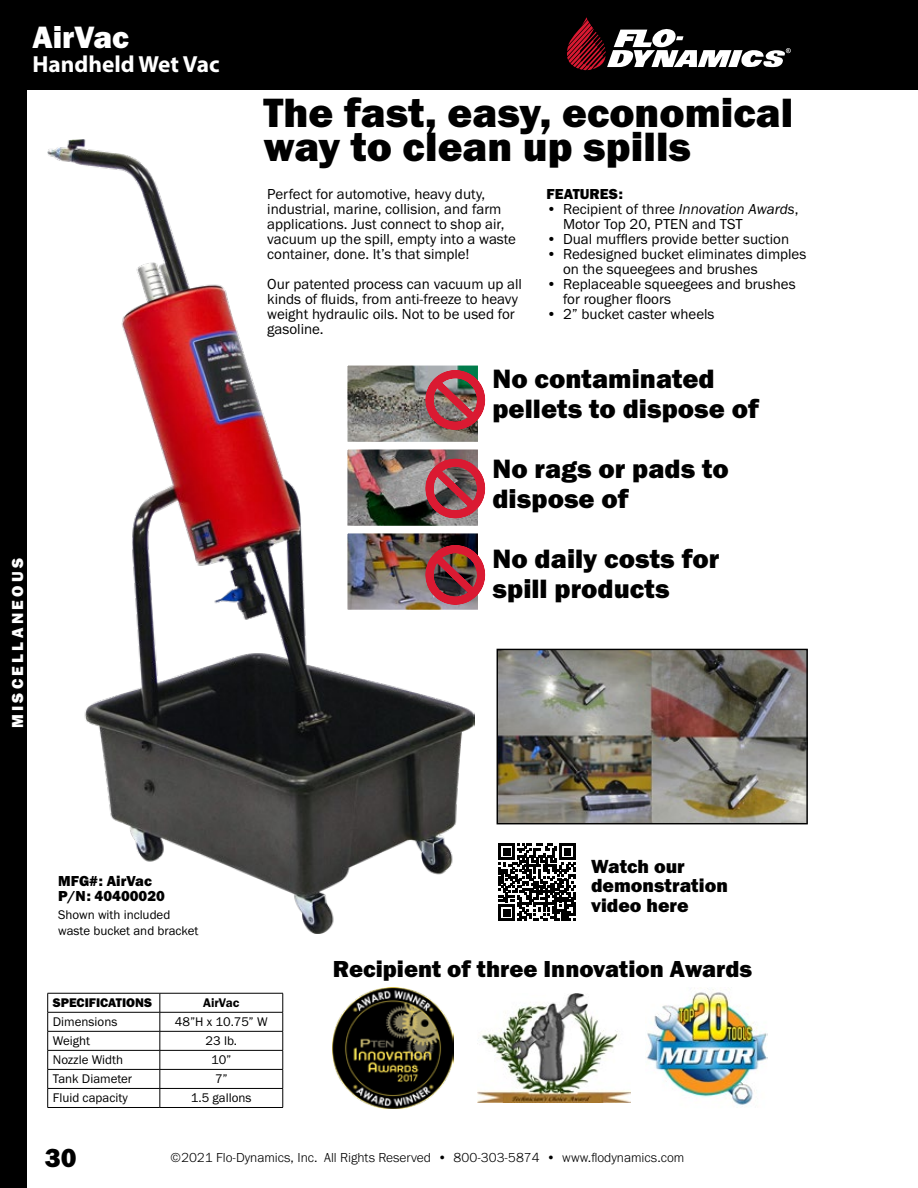
<style>
.page{position:relative;width:918px;height:1188px;background:#fff}
.page>*{position:absolute;margin:0;border:0;box-sizing:border-box;transform-origin:0 0}
.t1{font:42.45px/34.5px "Franklin Gothic URW Hea";color:#000}
.t2{font:31.95px "Franklin Gothic URW Hea";color:#fff}
.t3{font:27.45px/30px "Franklin Gothic URW Hea";color:#000}
.t4{font:27px "Franklin Gothic URW Hea";color:#000}
.t5{font:24px "Franklin Gothic URW Hea";color:#000}
.t6{font:700 23.4px "Myriad Pro";color:#fff}
.t7{font:19.65px/19.6px "Franklin Gothic URW Hea";color:#000}
.t8{font:16.5px "Franklin Gothic URW Hea";letter-spacing:.2em;color:#fff}
.t9{font:15px/15px "Franklin Gothic URW Boo";color:#000}
.t10{font:15px/15px "Franklin Gothic URW Hea";color:#000}
.t11{font:300 13.5px "Franklin Gothic URW";color:#000}
.t12{font:13.05px/15.6px "Franklin Gothic URW Boo";color:#000}
.t13{font:13.05px "Franklin Gothic URW Hea";color:#000}
.t14{font:13.05px "Franklin Gothic URW Dem";color:#000}
.t15{font:700 4.05px "Myriad Pro";color:#fff}
.s1{font-family:"Franklin Gothic URW Boo Ita"}
</style>
<div class="page">
<div style="left:0;top:0;width:918px;height:90px;background:#000"></div>
<svg style="left:567px;top:17px;width:224px;height:53px"></svg>
<img style="left:48px;top:139px;width:427px;height:795px">
<img style="left:333px;top:988px;width:121px;height:121px">
<img style="left:477px;top:994px;width:154px;height:109px">
<img style="left:646px;top:988px;width:121px;height:117px">
<hr style="left:48px;top:993px;width:112px;height:1px;background:#000">
<hr style="left:160px;top:993px;width:123px;height:1px;background:#000">
<hr style="left:48px;top:1012px;width:112px;height:1px;background:#000">
<hr style="left:160px;top:1012px;width:123px;height:1px;background:#000">
<hr style="left:48px;top:1031px;width:112px;height:1px;background:#000">
<hr style="left:160px;top:1031px;width:123px;height:1px;background:#000">
<hr style="left:48px;top:1050px;width:112px;height:1px;background:#000">
<hr style="left:160px;top:1050px;width:123px;height:1px;background:#000">
<hr style="left:48px;top:1069px;width:112px;height:1px;background:#000">
<hr style="left:160px;top:1069px;width:123px;height:1px;background:#000">
<hr style="left:48px;top:1088px;width:112px;height:1px;background:#000">
<svg style="left:47px;top:993px;width:1px;height:114px"></svg>
<hr style="left:160px;top:1088px;width:123px;height:1px;background:#000">
<svg style="left:160px;top:993px;width:1px;height:114px"></svg>
<svg style="left:283px;top:993px;width:1px;height:114px"></svg>
<hr style="left:48px;top:1107px;width:112px;height:1px;background:#000">
<hr style="left:160px;top:1107px;width:123px;height:1px;background:#000">
<svg style="left:499px;top:844px;width:77px;height:77px"></svg>
<img style="left:348px;top:367px;width:77px;height:74px">
<div style="left:343px;top:362px;width:139px;height:84px;border:4px solid #fff"></div>
<img style="left:348px;top:450px;width:77px;height:75px">
<div style="left:343px;top:445px;width:139px;height:85px;border:4px solid #fff"></div>
<img style="left:348px;top:534px;width:77px;height:75px">
<div style="left:343px;top:529px;width:139px;height:85px;border:4px solid #fff"></div>
<img style="left:425px;top:333px;width:61px;height:309px">
<img style="left:499px;top:651px;width:307px;height:171px">
<div style="left:497px;top:649px;width:311px;height:175px;border:1px solid #000"></div>
<div style="left:0;top:90px;width:27px;height:1098px;background:#000"></div>
<h2 class="t2" style="left:32px;top:17px;width:98px">AirVac</h2>
<h3 class="t6" style="left:32px;top:49px;width:189px">Handheld Wet Vac</h3>
<p class="t8" style="left:7px;top:728px;width:172px;rotate:-90deg">MISCELLANEOUS</p>
<p class="t15" style="left:787px;top:48px;width:4px">R</p>
<h1 class="t1" style="left:264px;top:94px;width:531px">The fast, easy, economical way to clean up spills</h1>
<p class="t9" style="left:267px;top:186px;width:250px">Perfect for automotive, heavy duty, industrial, marine, collision, and farm applications. Just connect to shop air, vacuum up the spill, empty into a waste container, done. It’s that simple!</p>
<p class="t9" style="left:267px;top:276px;width:256px">Our patented process can vacuum up all kinds of fluids, from anti-freeze to heavy weight hydraulic oils. Not to be used for gasoline.</p>
<p class="t10" style="left:547px;top:186px;width:78px">FEATURES:</p>
<p class="t9" style="left:563px;top:201px;width:237px;text-indent:-16px">• Recipient of three <span class="s1">Innovation Awards</span>,<br>Motor Top 20, PTEN and TST</p>
<p class="t9" style="left:547px;top:231px;width:244px">• Dual mufflers provide better suction</p>
<p class="t9" style="left:563px;top:246px;width:245px;text-indent:-16px">• Redesigned bucket eliminates dimples on the squeegees and brushes</p>
<p class="t9" style="left:563px;top:276px;width:234px;text-indent:-16px">• Replaceable squeegees and brushes for rougher floors</p>
<p class="t9" style="left:547px;top:306px;width:169px">• 2” bucket caster wheels</p>
<h3 class="t3" style="left:492px;top:363px;width:268px">No contaminated pellets to dispose of</h3>
<h3 class="t3" style="left:492px;top:453px;width:238px">No rags or pads to dispose of</h3>
<h3 class="t3" style="left:492px;top:543px;width:228px">No daily costs for spill products</h3>
<p class="t10" style="left:58px;top:873px;width:108px">MFG#: AirVac<br>P/N: 40400020</p>
<p class="t12" style="left:58px;top:907px;width:142px">Shown with included waste bucket and bracket</p>
<p class="t13" style="left:53px;top:994px;width:101px">SPECIFICATIONS</p>
<p class="t14" style="left:203px;top:995px;width:38px">AirVac</p>
<p class="t12" style="left:53px;top:1014px;width:66px">Dimensions</p>
<p class="t12" style="left:175px;top:1014px;width:94px">48”H x 10.75” W</p>
<p class="t12" style="left:53px;top:1033px;width:39px">Weight</p>
<p class="t12" style="left:206px;top:1033px;width:33px">23 lb.</p>
<p class="t12" style="left:53px;top:1052px;width:72px">Nozzle Width</p>
<p class="t12" style="left:211px;top:1052px;width:22px">10”</p>
<p class="t12" style="left:53px;top:1071px;width:81px">Tank Diameter</p>
<p class="t12" style="left:215px;top:1071px;width:14px">7”</p>
<p class="t12" style="left:53px;top:1090px;width:77px">Fluid capacity</p>
<p class="t12" style="left:191px;top:1090px;width:62px">1.5 gallons</p>
<h3 class="t7" style="left:591px;top:856px;width:138px">Watch our demonstration video here</h3>
<h3 class="t5" style="left:333px;top:954px;width:421px">Recipient of three Innovation Awards</h3>
<h3 class="t4" style="left:45px;top:1141px;width:33px">30</h3>
<p class="t11" style="left:171px;top:1149px;width:515px">©2021 Flo-Dynamics, Inc. All Rights Reserved • 800-303-5874 • www.flodynamics.com</p>
</div>
